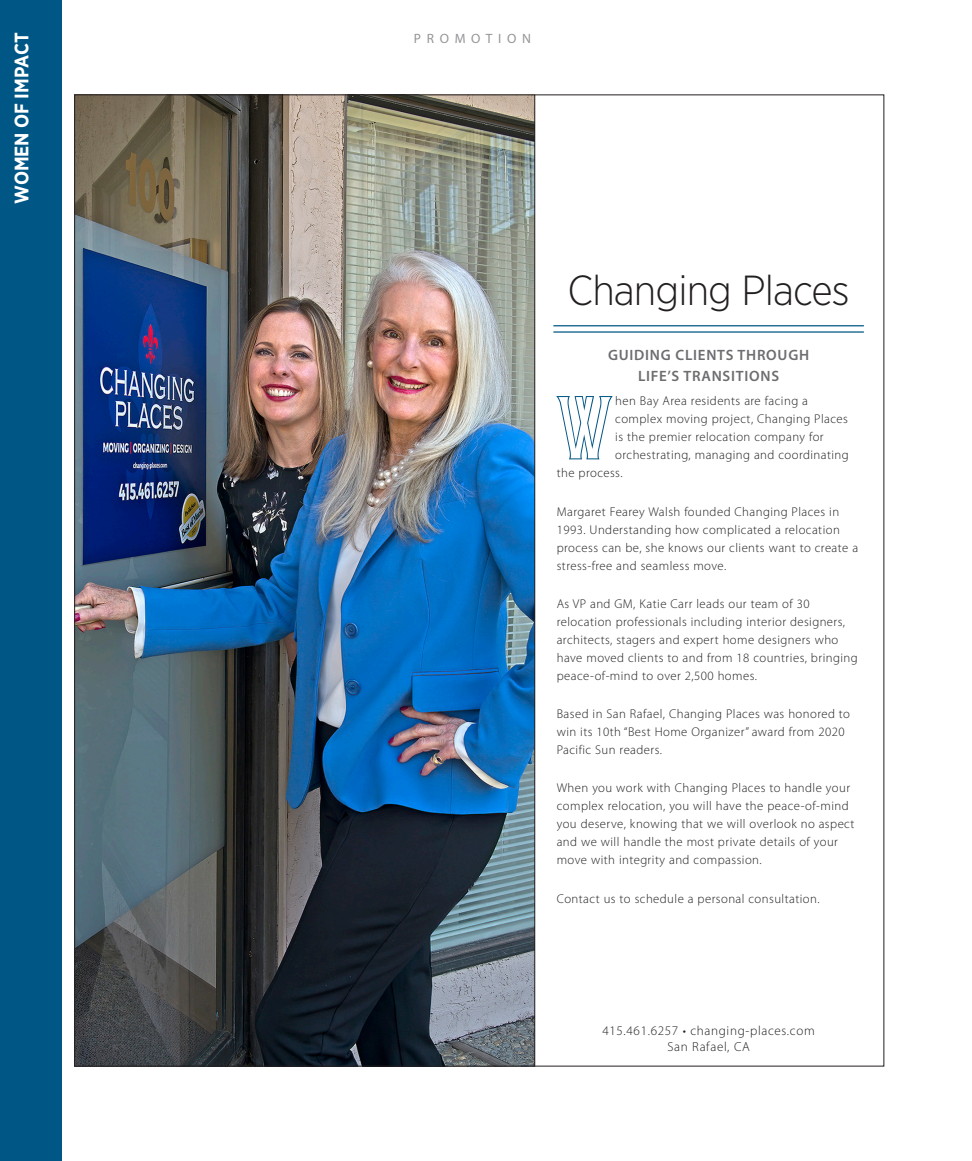
<style>
.page{position:relative;width:972px;height:1161px;background:#fff}
.page>*{position:absolute;margin:0;border:0;box-sizing:border-box;transform-origin:0 0}
.t1{font:86.55px "Desdemona";color:#005685}
.t2{font:300 42px "Gotham Narrow";letter-spacing:-.02em;color:#231f20}
.t3{font:700 19.5px "Gotham Narrow";color:#fff}
.t4{font:600 15px/21px "Myriad Pro";letter-spacing:.05em;color:#6c6d70;text-align:center}
.t5{font:13.5px "Myriad Pro";letter-spacing:.42em;color:#939598}
.t6{font:300 13.2px/15.8px "Myriad Pro";letter-spacing:.05em;color:#231f20;text-align:center}
.t7{font:300 12.75px/18px "Myriad Pro";letter-spacing:.035em;color:#231f20}
</style>
<div class="page">
<div style="left:0;top:0;width:61px;height:1161px;background:#005685"></div>
<img style="left:76px;top:96px;width:457px;height:968px">
<hr style="left:553px;top:325px;width:311px;height:1px;background:#005685">
<hr style="left:553px;top:331px;width:311px;height:2px;background:#005685">
<p class="t3" style="left:9px;top:204px;width:173px;rotate:-90deg">WOMEN OF IMPACT</p>
<p class="t5" style="left:414px;top:30px;width:119px">PROMOTION</p>
<p class="t2" style="left:567px;top:265px;width:284px">Changing Places</p>
<p class="t4" style="left:608px;top:345px;width:203px">GUIDING CLIENTS THROUGH<br>LIFE’S TRANSITIONS</p>
<p class="t1" style="left:557px;top:377px;width:57px">W</p>
<p class="t7" style="left:615px;top:392px;width:194px">hen Bay Area residents are facing a</p>
<p class="t7" style="left:615px;top:410px;width:234px">complex moving project, Changing Places</p>
<p class="t7" style="left:615px;top:428px;width:210px">is the premier relocation company for</p>
<p class="t7" style="left:615px;top:446px;width:235px">orchestrating, managing and coordinating</p>
<p class="t7" style="left:557px;top:464px;width:67px">the process.</p>
<p class="t7" style="left:557px;top:503px;width:303px">Margaret Fearey Walsh founded Changing Places in 1993. Understanding how complicated a relocation process can be, she knows our clients want to create a stress-free and seamless move.</p>
<p class="t7" style="left:557px;top:595px;width:302px">As VP and GM, Katie Carr leads our team of 30 relocation professionals including interior designers, architects, stagers and expert home designers who have moved clients to and from 18 countries, bringing peace-of-mind to over 2,500 homes.</p>
<p class="t7" style="left:557px;top:705px;width:295px">Based in San Rafael, Changing Places was honored to win its 10th “Best Home Organizer” award from 2020<br>Pacific Sun readers.</p>
<p class="t7" style="left:557px;top:779px;width:299px">When you work with Changing Places to handle your complex relocation, you will have the peace-of-mind you deserve, knowing that we will overlook no aspect and we will handle the most private details of your move with integrity and compassion.</p>
<p class="t7" style="left:557px;top:890px;width:264px">Contact us to schedule a personal consultation.</p>
<p class="t6" style="left:602px;top:1023px;width:214px">415.461.6257 • changing-places.com<br>San Rafael, CA</p>
</div>
